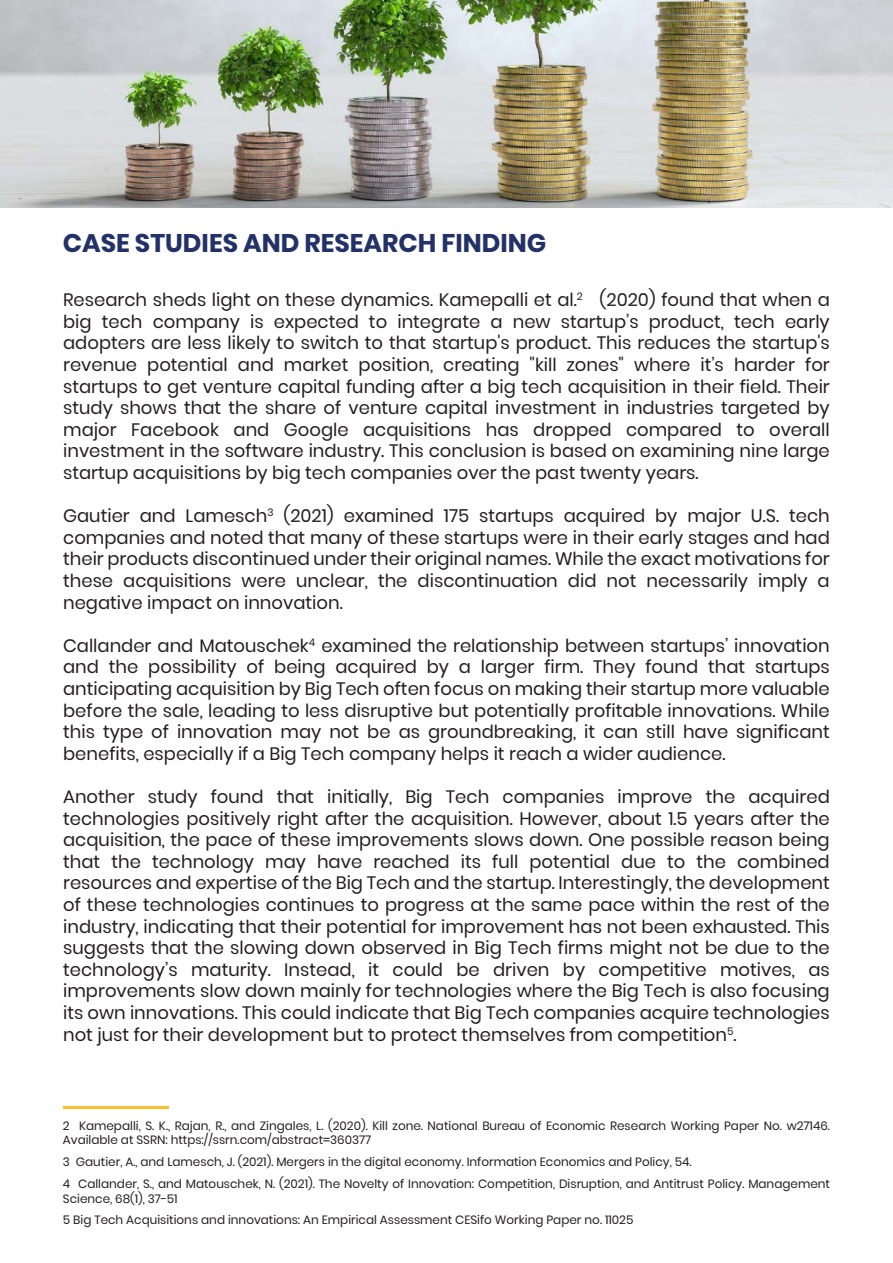
<style>
.page{position:relative;width:893px;height:1263px;background:#fff}
.page>*{position:absolute;margin:0;border:0;box-sizing:border-box;transform-origin:0 0}
.t1{font:700 25.5px "Poppins";color:#223167}
.t2{font:18px/21.6px "Poppins";color:#231f20;text-align:justify}
.t3{font:12px/21.9px "Poppins";color:#231f20}
</style>
<div class="page">
<hr style="left:63px;top:1106px;width:105px;height:2px;background:#fac02f">
<img style="left:1px;top:0;width:891px;height:208px">
<h1 class="t1" style="left:63px;top:228px;width:485px">CASE STUDIES AND RESEARCH FINDING</h1>
<p class="t2" style="left:63px;top:289px;width:768px">Research sheds light on these dynamics. Kamepalli et al.<sup>2</sup> (2020) found that when a big tech company is expected to integrate a new startup’s product, tech early adopters are less likely to switch to that startup's product. This reduces the startup's revenue potential and market position, creating "kill zones" where it’s harder for startups to get venture capital funding after a big tech acquisition in their field. Their study shows that the share of venture capital investment in industries targeted by major Facebook and Google acquisitions has dropped compared to overall investment in the software industry. This conclusion is based on examining nine large startup acquisitions by big tech companies over the past twenty years.</p>
<p class="t2" style="left:63px;top:505px;width:768px">Gautier and Lamesch<sup>3</sup> (2021) examined 175 startups acquired by major U.S. tech companies and noted that many of these startups were in their early stages and had their products discontinued under their original names. While the exact motivations for these acquisitions were unclear, the discontinuation did not necessarily imply a negative impact on innovation.</p>
<p class="t2" style="left:63px;top:635px;width:768px">Callander and Matouschek<sup>4</sup> examined the relationship between startups’ innovation and the possibility of being acquired by a larger firm. They found that startups anticipating acquisition by Big Tech often focus on making their startup more valuable before the sale, leading to less disruptive but potentially profitable innovations. While this type of innovation may not be as groundbreaking, it can still have significant benefits, especially if a Big Tech company helps it reach a wider audience.</p>
<p class="t2" style="left:63px;top:786px;width:768px">Another study found that initially, Big Tech companies improve the acquired technologies positively right after the acquisition. However, about 1.5 years after the acquisition, the pace of these improvements slows down. One possible reason being that the technology may have reached its full potential due to the combined resources and expertise of the Big Tech and the startup. Interestingly, the development of these technologies continues to progress at the same pace within the rest of the industry, indicating that their potential for improvement has not been exhausted. This suggests that the slowing down observed in Big Tech firms might not be due to the technology’s maturity. Instead, it could be driven by competitive motives, as improvements slow down mainly for technologies where the Big Tech is also focusing its own innovations. This could indicate that Big Tech companies acquire technologies not just for their development but to protect themselves from competition<sup>5</sup>.</p>
<p class="t3" style="left:63px;top:1118px;width:769px;line-height:14.4px">2 Kamepalli, S. K., Rajan, R., and Zingales, L. (2020). Kill zone. National Bureau of Economic Research Working Paper No. w27146.<br>Available at SSRN: https://ssrn.com/abstract=360377</p>
<p class="t3" style="left:63px;top:1151px;width:769px">3 Gautier, A., and Lamesch, J. (2021). Mergers in the digital economy. Information Economics and Policy, 54.<br>4 Callander, S., and Matouschek, N. (2021). The Novelty of Innovation: Competition, Disruption, and Antitrust Policy. Management</p>
<p class="t3" style="left:63px;top:1187px;width:572px">Science, 68(1), 37-51<br>5 Big Tech Acquisitions and innovations: An Empirical Assessment CESifo Working Paper no. 11025</p>
</div>
